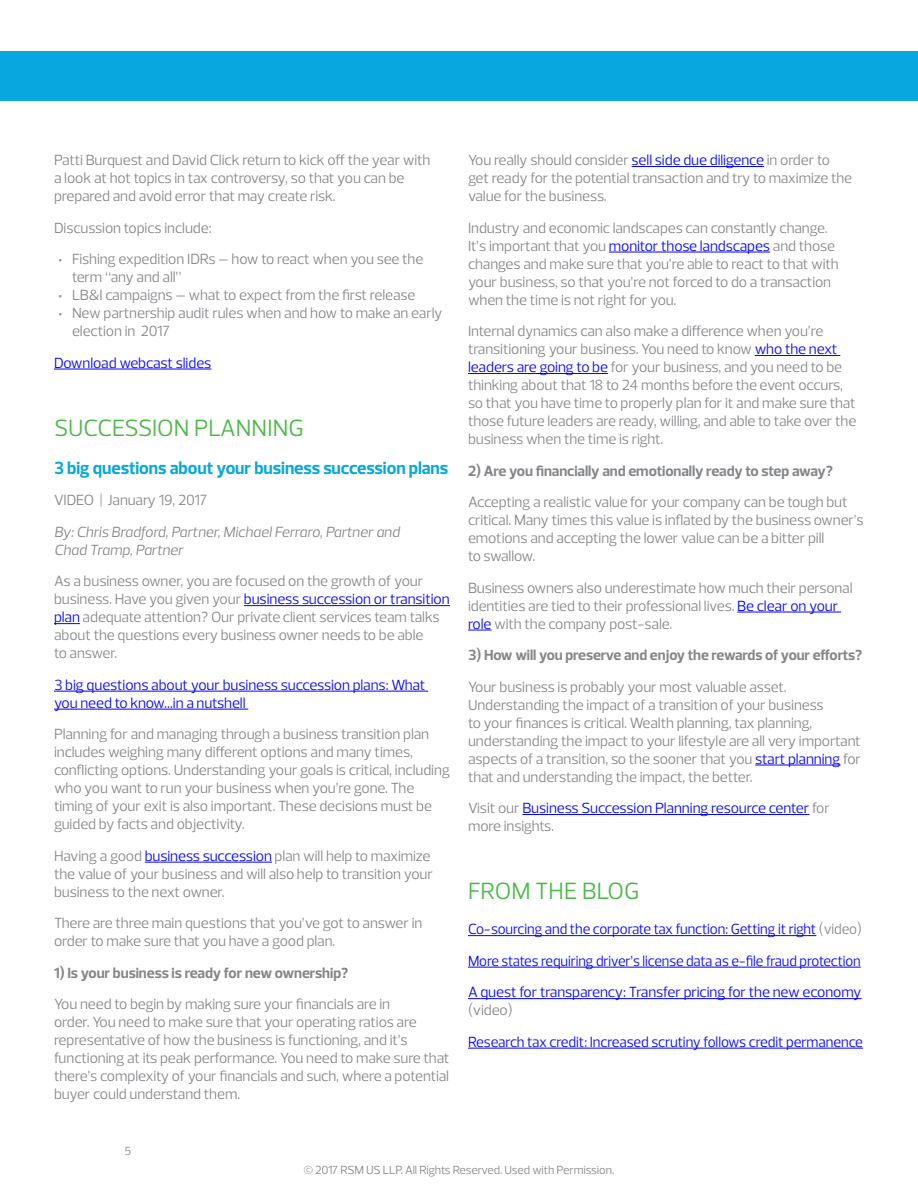
<style>
.page{position:relative;width:918px;height:1188px;background:#fff}
.page>*{position:absolute;margin:0;border:0;box-sizing:border-box;transform-origin:0 0}
.t1{font:24px "Prelo";letter-spacing:-.005em;color:#4cb848}
.t2{font:700 18px "Prelo";letter-spacing:-.005em;color:#08a7e0}
.t3{font:15px/18px "Prelo";letter-spacing:-.005em;color:#848689}
.t4{font:15px/18px "Prelo";letter-spacing:-.01em;color:#00f}
.t5{font:15px/31.5px "Prelo";letter-spacing:-.01em;color:#00f;text-align:justify;scale:.96 1}
.t6{font:700 15px "Prelo";letter-spacing:-.005em;color:#848689}
.t7{font:italic 15px/18px "Prelo";letter-spacing:-.005em;color:#848689}
.t8{font:12px "Prelo";letter-spacing:-.02em;color:#848689}
.s1{font-weight:700}
.s2{color:#00f}
.s3{color:#848689}
</style>
<div class="page">
<div style="left:0;top:51px;width:918px;height:50px;background:#08a7e0"></div>
<hr style="left:54px;top:369px;width:157px;height:1px;background:#00f">
<hr style="left:244px;top:605px;width:206px;height:1px;background:#00f">
<svg style="left:54px;top:623px;width:26px;height:1px"></svg>
<hr style="left:54px;top:691px;width:374px;height:1px;background:#00f">
<hr style="left:54px;top:709px;width:194px;height:1px;background:#00f">
<hr style="left:145px;top:862px;width:127px;height:1px;background:#00f">
<hr style="left:632px;top:166px;width:132px;height:1px;background:#00f">
<hr style="left:609px;top:252px;width:161px;height:1px;background:#00f">
<hr style="left:755px;top:355px;width:85px;height:1px;background:#00f">
<hr style="left:468px;top:373px;width:140px;height:1px;background:#00f">
<hr style="left:737px;top:612px;width:104px;height:1px;background:#00f">
<svg style="left:468px;top:630px;width:24px;height:1px"></svg>
<hr style="left:755px;top:765px;width:85px;height:1px;background:#00f">
<hr style="left:522px;top:814px;width:287px;height:1px;background:#00f">
<hr style="left:468px;top:935px;width:348px;height:1px;background:#00f">
<hr style="left:468px;top:967px;width:393px;height:1px;background:#00f">
<hr style="left:468px;top:998px;width:394px;height:1px;background:#00f">
<hr style="left:468px;top:1048px;width:395px;height:1px;background:#00f">
<p class="t3" style="left:54px;top:151px;width:378px">Patti Burquest and David Click return to kick off the year with a look at hot topics in tax controversy, so that you can be prepared and avoid error that may create risk.</p>
<p class="t3" style="left:59px;top:212px;width:366px;line-height:31.5px;text-indent:-4px">Discussion topics include:<br><span class="s1">·</span> Fishing expedition IDRs – how to react when you see the</p>
<p class="t3" style="left:72px;top:268px;width:111px">term “any and all”</p>
<p class="t3" style="left:59px;top:286px;width:359px"><span class="s1">·</span> LB&amp;I campaigns – what to expect from the first release</p>
<p class="t3" style="left:59px;top:304px;width:386px"><span class="s1">·</span> New partnership audit rules when and how to make an early</p>
<p class="t3" style="left:72px;top:322px;width:99px">election in 2017</p>
<p class="t4" style="left:54px;top:353px;width:159px">Download webcast slides</p>
<h1 class="t1" style="left:54px;top:414px;width:251px">SUCCESSION PLANNING</h1>
<p class="t2" style="left:54px;top:457px;width:396px">3 big questions about your business succession plans</p>
<p class="t3" style="left:54px;top:491px;width:155px">VIDEO | January 19, 2017</p>
<p class="t7" style="left:54px;top:522px;width:347px">By: Chris Bradford, Partner, Michael Ferraro, Partner and<br>Chad Tramp, Partner</p>
<p class="t3" style="left:54px;top:572px;width:397px">As a business owner, you are focused on the growth of your business. Have you given your <span class="s2">business succession or transition plan</span> adequate attention? Our private client services team talks about the questions every business owner needs to be able<br>to answer.</p>
<p class="t4" style="left:54px;top:675px;width:373px">3 big questions about your business succession plans: What you need to know...in a nutshell</p>
<p class="t3" style="left:54px;top:725px;width:398px">Planning for and managing through a business transition plan includes weighing many different options and many times, conflicting options. Understanding your goals is critical, including who you want to run your business when you’re gone. The timing of your exit is also important. These decisions must be guided by facts and objectivity.</p>
<p class="t3" style="left:54px;top:846px;width:381px">Having a good <span class="s2">business succession</span> plan will help to maximize the value of your business and will also help to transition your business to the next owner.</p>
<p class="t3" style="left:54px;top:914px;width:370px">There are three main questions that you’ve got to answer in order to make sure that you have a good plan.</p>
<p class="t6" style="left:54px;top:964px;width:296px">1) Is your business is ready for new ownership?</p>
<p class="t3" style="left:54px;top:995px;width:397px">You need to begin by making sure your financials are in<br>order. You need to make sure that your operating ratios are representative of how the business is functioning, and it’s functioning at its peak performance. You need to make sure that there’s complexity of your financials and such, where a potential buyer could understand them.</p>
<p class="t8" style="left:125px;top:1144px;width:8px">5</p>
<p class="t3" style="left:468px;top:151px;width:386px">You really should consider <span class="s2">sell side due diligence</span> in order to get ready for the potential transaction and try to maximize the value for the business.</p>
<p class="t3" style="left:468px;top:218px;width:372px">Industry and economic landscapes can constantly change.<br>It’s important that you <span class="s2">monitor those landscapes</span> and those changes and make sure that you’re able to react to that with your business, so that you’re not forced to do a transaction when the time is not right for you.</p>
<p class="t3" style="left:468px;top:322px;width:390px">Internal dynamics can also make a difference when you’re transitioning your business. You need to know <span class="s2">who the next leaders are going to be</span> for your business, and you need to be thinking about that 18 to 24 months before the event occurs, so that you have time to properly plan for it and make sure that those future leaders are ready, willing, and able to take over the business when the time is right.</p>
<p class="t6" style="left:468px;top:462px;width:367px">2) Are you financially and emotionally ready to step away?</p>
<p class="t3" style="left:468px;top:493px;width:397px">Accepting a realistic value for your company can be tough but critical. Many times this value is inflated by the business owner’s emotions and accepting the lower value can be a bitter pill<br>to swallow.</p>
<p class="t3" style="left:468px;top:578px;width:386px">Business owners also underestimate how much their personal identities are tied to their professional lives. <span class="s2">Be clear on your role</span> with the company post-sale.</p>
<p class="t6" style="left:468px;top:647px;width:396px">3) How will you preserve and enjoy the rewards of your efforts?</p>
<p class="t3" style="left:468px;top:677px;width:395px">Your business is probably your most valuable asset.<br>Understanding the impact of a transition of your business<br>to your finances is critical. Wealth planning, tax planning, understanding the impact to your lifestyle are all very important aspects of a transition, so the sooner that you <span class="s2">start planning</span> for that and understanding the impact, the better.</p>
<p class="t4" style="left:468px;top:799px;width:363px"><span class="s3">Visit our</span> Business Succession Planning resource center <span class="s3">for more insights.</span></p>
<h1 class="t1" style="left:468px;top:878px;width:173px">FROM THE BLOG</h1>
<p class="t5" style="left:468px;top:913px;width:412px">Co-sourcing and the corporate tax function: Getting it right <span class="s3">(video)<br></span>More states requiring driver’s license data as e-file fraud protection A quest for transparency: Transfer pricing for the new economy</p>
<p class="t3" style="left:468px;top:1001px;width:46px">(video)</p>
<p class="t4" style="left:468px;top:1032px;width:396px">Research tax credit: Increased scrutiny follows credit permanence</p>
<p class="t8" style="left:304px;top:1163px;width:312px">© 2017 RSM US LLP. All Rights Reserved. Used with Permission.</p>
</div>
